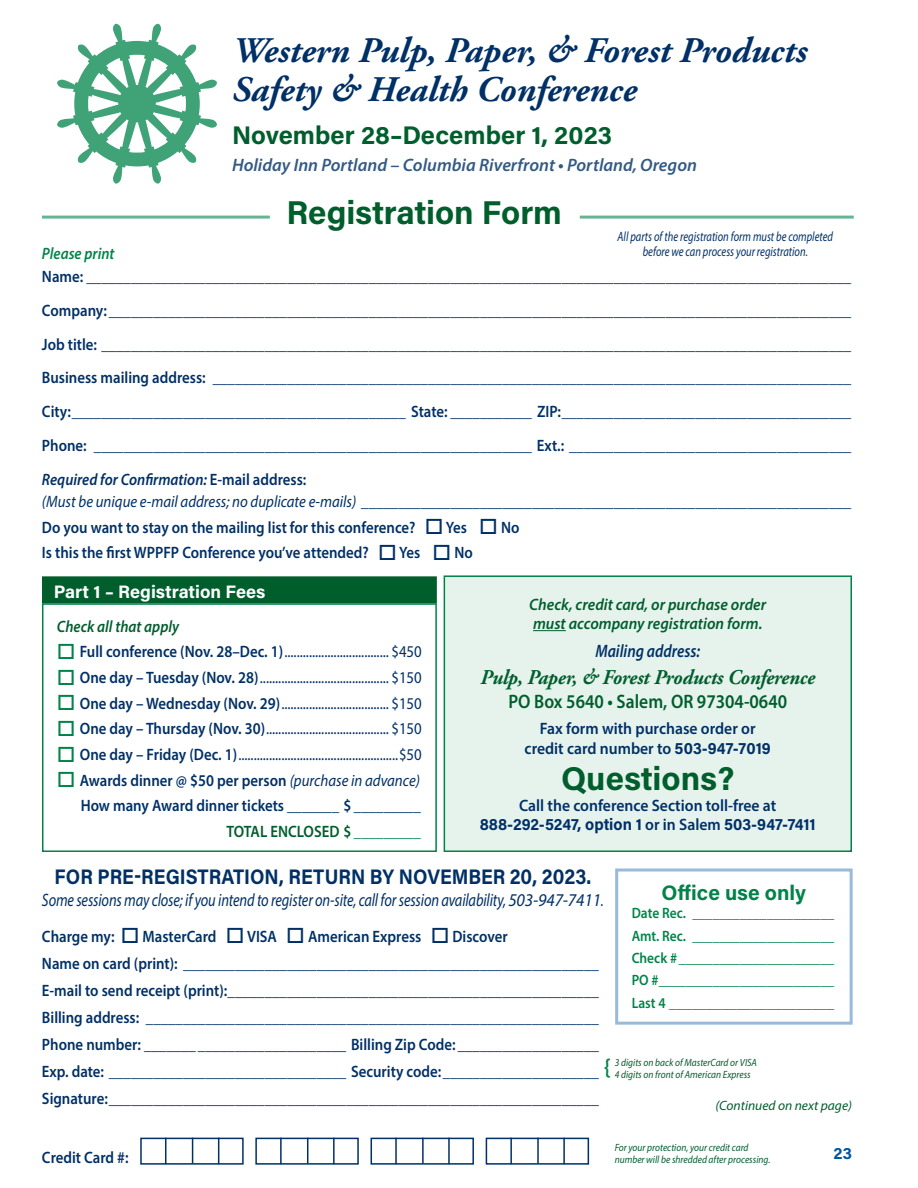
<style>
.page{position:relative;width:918px;height:1188px;background:#fff}
.page>*{position:absolute;margin:0;border:0;box-sizing:border-box;transform-origin:0 0}
.t1{font:italic 700 36px/39px "Adobe Garamond Pro";color:#003066}
.t2{font:700 33px "Acumin Pro";letter-spacing:-.005em;color:#005e2d}
.t3{font:700 25.5px "Acumin Pro";letter-spacing:.005em;color:#005e2d}
.t4{font:600 24px "Myriad Pro";color:#008349;scale:.9 1}
.t5{font:700 21px "Acumin Pro";color:#003066;scale:.9 1}
.t6{font:italic 700 21px "Adobe Garamond Pro";letter-spacing:-.01em;color:#005e2d;scale:.95 1}
.t7{font:700 21px "Acumin Pro";color:#008349}
.t8{font:600 19.5px "Myriad Pro";color:#005e2d;scale:.9 1}
.t9{font:italic 18px "Myriad Pro";letter-spacing:-.01em;color:#003066;scale:.8 1}
.t10{font:italic 600 18px "Myriad Pro";color:#335a85}
.t11{font:700 18px "Acumin Pro";color:#fff}
.t12{font:italic 600 18px "Myriad Pro";color:#003066;scale:.85 1}
.t13{font:600 16.5px/33.8px "Myriad Pro";color:#003066;scale:.9 1}
.t14{font:16.5px "Myriad Pro";color:#003066;scale:.9 1}
.t15{font:600 16.5px/19.5px "Myriad Pro";color:#003066;text-align:center;scale:.95 1}
.t16{font:italic 600 16.5px/19.5px "Myriad Pro";color:#005e2d;scale:.95 1}
.t17{font:700 16.5px "Acumin Pro";color:#003066;scale:.95 1}
.t18{font:600 16.5px "Myriad Pro";color:#005e2d;scale:.9 1}
.t19{font:italic 600 16.5px "Myriad Pro";color:#005e2d;scale:.9 1}
.t20{font:italic 600 16.5px "Myriad Pro";color:#008349;scale:.9 1}
.t21{font:700 16.5px "Acumin Pro";color:#00539c}
.t22{font:600 15px/22.4px "Myriad Pro";color:#008349;text-align:justify;scale:.9 1}
.t23{font:italic 13.5px/15px "Myriad Pro";color:#003066;text-align:center;scale:.78 1}
.t24{font:italic 13.5px "Myriad Pro";color:#005e2d}
.t25{font:italic 10.5px "Myriad Pro";color:#005e2d;scale:.9 1}
.s1{font-style:italic}
.s2{font-weight:400;font-style:italic}
.s3{font-weight:600}
.s4{color:#008349}
.s5{font-family:"Acumin Pro";font-weight:700}
.s6{font-family:"Myriad Pro";font-weight:600}
.s7{color:#00539c}
.s8{font-stretch:condensed}
</style>
<div class="page">
<div style="left:42px;top:603px;width:395px;height:249px;border:2px solid #008349"></div>
<div style="left:444px;top:576px;width:407px;height:275px;background:#e6f3ed"></div>
<hr style="left:533px;top:630px;width:33px;height:1px;background:#005e2d">
<div style="left:444px;top:575px;width:408px;height:277px;border:2px solid #008349"></div>
<div style="left:43px;top:577px;width:393px;height:26px;background:#005e2d"></div>
<div style="left:42px;top:576px;width:395px;height:27px;border:2px solid #005e2d"></div>
<hr style="left:580px;top:216px;width:274px;height:3px;background:#66b592">
<hr style="left:42px;top:216px;width:228px;height:3px;background:#66b592">
<svg style="left:57px;top:24px;width:160px;height:160px"></svg>
<div style="left:615px;top:869px;width:238px;height:156px;border:3px solid #99bad8"></div>
<div style="left:140px;top:1138px;width:104px;height:27px;border:2px solid #003066"></div>
<svg style="left:165px;top:1138px;width:1px;height:26px"></svg>
<svg style="left:192px;top:1138px;width:1px;height:26px"></svg>
<svg style="left:218px;top:1138px;width:1px;height:26px"></svg>
<div style="left:255px;top:1138px;width:104px;height:27px;border:2px solid #003066"></div>
<hr style="left:280px;top:1138px;width:2px;height:26px;background:#003066">
<svg style="left:307px;top:1138px;width:1px;height:26px"></svg>
<hr style="left:333px;top:1138px;width:2px;height:26px;background:#003066">
<div style="left:371px;top:1138px;width:103px;height:27px;border:2px solid #003066"></div>
<hr style="left:395px;top:1138px;width:2px;height:26px;background:#003066">
<hr style="left:422px;top:1138px;width:2px;height:26px;background:#003066">
<hr style="left:448px;top:1138px;width:2px;height:26px;background:#003066">
<div style="left:486px;top:1138px;width:103px;height:27px;border:2px solid #003066"></div>
<hr style="left:510px;top:1138px;width:2px;height:26px;background:#003066">
<hr style="left:537px;top:1138px;width:2px;height:26px;background:#003066">
<hr style="left:563px;top:1138px;width:2px;height:26px;background:#003066">
<h1 class="t1" style="left:232px;top:32px;width:576px">Western Pulp, Paper, &amp; Forest Products<br>Safety &amp; Health Conference</h1>
<h3 class="t3" style="left:232px;top:117px;width:382px">November 28–December 1, 2023</h3>
<p class="t10" style="left:232px;top:154px;width:466px">Holiday Inn Portland – Columbia Riverfront • Portland, Oregon</p>
<h2 class="t2" style="left:286px;top:189px;width:277px">Registration Form</h2>
<p class="t23" style="left:618px;top:229px;width:278px">All parts of the registration form must be completed before we can process your registration.</p>
<p class="t20" style="left:42px;top:243px;width:82px">Please print</p>
<p class="t13" style="left:42px;top:259px;width:901px">Name:<br>Company:<br>Job title:<br>Business mailing address:<br>City:_____________________________________________ State: ___________ ZIP:_______________________________________ Phone: ___________________________________________________________ Ext.: ______________________________________ <span class="s1">Required for Confirmation:</span> E-mail address:</p>
<p class="t13" style="left:42px;top:488px;width:901px;line-height:25.7px"><span class="s2">(Must be unique e-mail address; no duplicate e-mails)</span> __________________________________________________________________<br>Do you want to stay on the mailing list for this conference? □ Yes □ No<br>Is this the first WPPFP Conference you’ve attended? □ Yes □ No</p>
<p class="t11" style="left:54px;top:579px;width:213px">Part 1 – Registration Fees</p>
<p class="t19" style="left:57px;top:616px;width:137px">Check all that apply</p>
<p class="t14" style="left:80px;top:642px;width:382px"><span class="s3">Full conference (Nov. 28–Dec. 1)</span>.................................. $450</p>
<p class="t14" style="left:80px;top:667px;width:382px"><span class="s3">One day – Tuesday (Nov. 28)</span>.......................................... $150</p>
<p class="t14" style="left:80px;top:693px;width:382px"><span class="s3">One day – Wednesday (Nov. 29)</span>................................... $150</p>
<p class="t14" style="left:80px;top:719px;width:382px"><span class="s3">One day – Thursday (Nov. 30)</span>........................................ $150</p>
<p class="t14" style="left:80px;top:744px;width:382px"><span class="s3">One day – Friday (Dec. 1)</span>....................................................$50</p>
<p class="t13" style="left:80px;top:763px;width:379px">Awards dinner @ $50 per person <span class="s2">(purchase in advance)</span></p>
<p class="t13" style="left:81px;top:789px;width:379px">How many Award dinner tickets _______ $ _________</p>
<p class="t18" style="left:226px;top:821px;width:217px">TOTAL ENCLOSED $ <span class="s4">_________</span></p>
<p class="t16" style="left:529px;top:594px;width:251px">Check, credit card, or purchase order must accompany registration form.</p>
<p class="t12" style="left:595px;top:639px;width:125px">Mailing address:</p>
<p class="t6" style="left:481px;top:665px;width:354px">Pulp, Paper, &amp; Forest Products Conference</p>
<p class="t8" style="left:508px;top:689px;width:311px">PO Box 5640 • Salem, OR 97304-0640</p>
<p class="t15" style="left:525px;top:718px;width:261px">Fax form with purchase order or credit card number to <span class="s5">503-947-7019</span></p>
<h2 class="t2" style="left:561px;top:756px;width:175px">Questions?</h2>
<p class="t15" style="left:519px;top:795px;width:272px">Call the conference Section toll-free at</p>
<p class="t17" style="left:480px;top:813px;width:355px">888-292-5247, option 1 <span class="s6">or in Salem</span> 503-947-7411</p>
<p class="t5" style="left:55px;top:862px;width:598px">FOR PRE-REGISTRATION, RETURN BY NOVEMBER 20, 2023.</p>
<p class="t9" style="left:42px;top:889px;width:704px">Some sessions may close; if you intend to register on-site, call for session availability, 503-947-7411<span class="s7">.</span></p>
<p class="t13" style="left:42px;top:922px;width:620px;line-height:27px">Charge my: □ MasterCard □ VISA □ American Express □ Discover<br>Name on card (print): ________________________________________________________ E-mail to send receipt (print):<br>Billing address: _____________________________________________________________ Phone number: ___________________________ Billing Zip Code: ___________________ Exp. date: ________________________________ Security code:_____________________ Signature:__________________________________________________________________</p>
<p class="t7" style="left:662px;top:878px;width:146px">Office use only</p>
<p class="t22" style="left:632px;top:902px;width:226px">Date Rec. _____________________ Amt. Rec. _____________________ Check # _______________________ PO #__________________________ Last 4 <span class="s8">______________________</span></p>
<h3 class="t4" style="left:604px;top:1052px;width:9px">{</h3>
<p class="t25" style="left:615px;top:1056px;width:160px">3 digits on back of MasterCard or VISA</p>
<p class="t25" style="left:615px;top:1068px;width:153px">4 digits on front of American Express</p>
<p class="t24" style="left:715px;top:1097px;width:138px">(Continued on next page)</p>
<p class="t25" style="left:615px;top:1141px;width:150px">For your protection, your credit card</p>
<p class="t13" style="left:42px;top:1140px;width:98px">Credit Card #:</p>
<p class="t25" style="left:615px;top:1153px;width:174px">number will be shredded after processing.</p>
<p class="t21" style="left:833px;top:1141px;width:20px">23</p>
</div>
